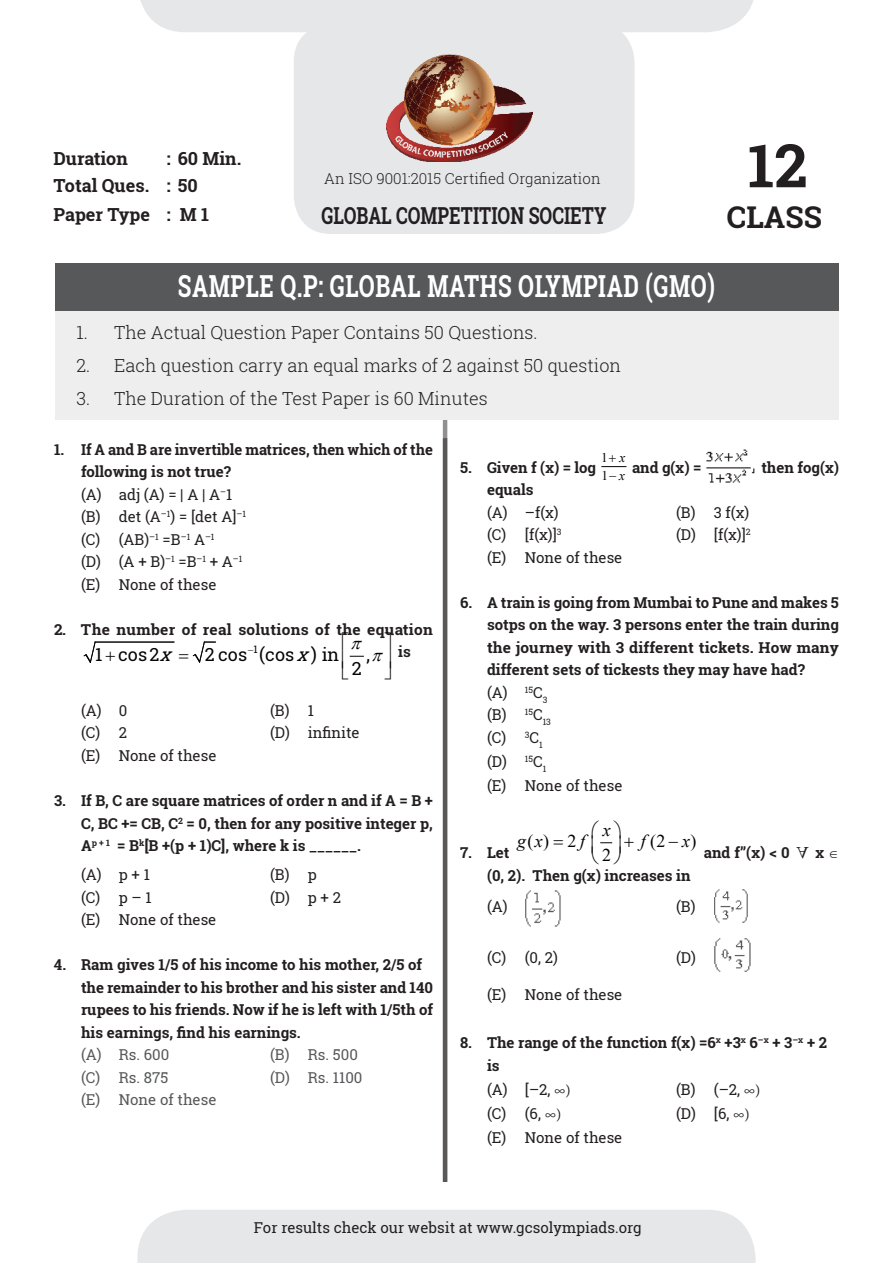
<style>
.page{position:relative;width:893px;height:1263px;background:#fff}
.page>*{position:absolute;margin:0;border:0;box-sizing:border-box;transform-origin:0 0}
.t1{font:700 60px "Roboto Slab";color:#231f20}
.t2{font:700 30.3px "Roboto Slab";letter-spacing:.025em;color:#fff;scale:.74 1}
.t3{font:700 30px "Roboto Slab";color:#231f20}
.t4{font:700 23.4px "Roboto Slab";color:#231f20;scale:.77 1}
.t5{font:300 18px "Roboto Slab";color:#231f20}
.t6{font:700 18px/27.5px "Roboto Slab";color:#231f20}
.t7{font:18px "Roboto Slab";letter-spacing:.005em;color:#040503}
.t8{font:18px "Times New Roman";color:#040503}
.t9{font:italic 18px "Times New Roman";color:#040503}
.t10{font:italic 18px "Roboto Slab";color:#040503}
.t11{font:700 15px/22.5px "Roboto Slab";color:#231f20}
.t12{font:15px/22.5px "Roboto Slab";color:#231f20}
.t13{font:15px "Roboto Slab";color:#57585a}
.t14{font:700 15px "Roboto Slab";letter-spacing:.02em;color:#231f20}
.t15{font:300 15px "Roboto Slab";color:#231f20}
.t16{font:13.35px/18.8px "Times New Roman";color:#040503}
.t17{font:italic 13.35px "Times New Roman";color:#040503}
.t18{font:10.35px "Roboto Slab";color:#040503}
.s1{font-weight:700}
.s2{font-style:italic}
.s3{font-weight:400}
.s4{font-family:"Minion Pro";font-weight:400}
.s5{font-family:"Minion Pro"}
</style>
<div class="page">
<div style="left:294px;top:24px;width:340px;height:210px;background:#e6e7e9;border-radius:38px"></div>
<div style="left:55px;top:263px;width:783px;height:52px;background:#57585a"></div>
<div style="left:137px;top:1210px;width:618px;height:53px;background:#e6e7e9"></div>
<div style="left:140px;top:0;width:613px;height:32px;background:#e6e7e9"></div>
<img style="left:387px;top:54px;width:146px;height:108px">
<img style="left:706px;top:449px;width:49px;height:34px">
<img style="left:525px;top:890px;width:36px;height:37px">
<img style="left:714px;top:889px;width:34px;height:34px">
<img style="left:714px;top:938px;width:37px;height:34px">
<hr style="left:443px;top:344px;width:4px;height:838px;background:#918f8f">
<hr style="left:443px;top:438px;width:4px;height:744px;background:#5a5757">
<div style="left:56px;top:312px;width:783px;height:108px;background:#eeeeef"></div>
<svg style="left:602px;top:466px;width:24px;height:1px"></svg>
<svg style="left:600px;top:842px;width:13px;height:2px"></svg>
<svg style="left:83px;top:641px;width:133px;height:22px"></svg>
<svg style="left:349px;top:655px;width:14px;height:2px"></svg>
<p class="t6" style="left:54px;top:145px;width:189px;text-indent:113px">: 60 Min.<br>Total Ques. : 50</p>
<p class="t6" style="left:54px;top:145px;width:76px">Duration</p>
<p class="t6" style="left:54px;top:200px;width:157px">Paper Type : M 1</p>
<p class="t15" style="left:324px;top:168px;width:278px">An ISO 9001:2015 Certified Organization</p>
<h3 class="t4" style="left:322px;top:199px;width:372px">global competition society</h3>
<h1 class="t1" style="left:748px;top:124px;width:61px">12</h1>
<h3 class="t3" style="left:727px;top:196px;width:96px">Class</h3>
<h2 class="t2" style="left:178px;top:266px;width:727px">sample q.p: Global maths Olympiad (GmO)</h2>
<p class="t5" style="left:76px;top:320px;width:463px">1. The Actual Question Paper Contains 50 Questions.</p>
<p class="t5" style="left:76px;top:353px;width:546px">2. Each question carry an equal marks of 2 against 50 question</p>
<p class="t5" style="left:76px;top:386px;width:413px">3. The Duration of the Test Paper is 60 Minutes</p>
<p class="t12" style="left:81px;top:438px;width:353px;text-indent:-27px"><span class="s1">1. If A and B are invertible matrices, then which of the following is not true?<br></span>(A) adj (A) = | A | A<sup>–</sup>1<br>(B) det (A<sup>–1</sup>) = [det A]<sup>–1<br></sup>(C) (AB)<sup>–1</sup> =B<sup>–1</sup> A<sup>–1<br></sup>(D) (A + B)<sup>–1</sup> =B<sup>–1</sup> + A<sup>–1<br></sup>(E) None of these</p>
<p class="t14" style="left:54px;top:619px;width:380px">2. The number of real solutions of the equation</p>
<p class="t18" style="left:248px;top:642px;width:11px">−1</p>
<p class="t10" style="left:296px;top:642px;width:20px">x</p>
<p class="t11" style="left:398px;top:641px;width:14px">is</p>
<p class="t7" style="left:95px;top:642px;width:84px">1 cos2<span class="s2">x</span></p>
<p class="t7" style="left:205px;top:642px;width:136px">2 cos (cos ) in</p>
<p class="t7" style="left:367px;top:642px;width:5px">,</p>
<p class="t7" style="left:352px;top:656px;width:11px">2</p>
<p class="t12" style="left:81px;top:699px;width:48px">(A) 0</p>
<p class="t12" style="left:270px;top:699px;width:45px">(B) 1</p>
<p class="t12" style="left:81px;top:722px;width:48px">(C) 2</p>
<p class="t12" style="left:270px;top:722px;width:91px">(D) infinite</p>
<p class="t12" style="left:81px;top:744px;width:137px">(E) None of these</p>
<p class="t11" style="left:81px;top:789px;width:353px;text-align:justify;text-indent:-27px">3. If B, C are square matrices of order n and if A = B + C, BC += CB, C<sup>2</sup> = 0, then for any positive integer p, A<sup>p</sup> <sup>+</sup> <sup>1</sup> = B<sup>k</sup>[B +(p + 1)C], where k is ______.</p>
<p class="t12" style="left:81px;top:863px;width:70px">(A) p + 1</p>
<p class="t12" style="left:270px;top:863px;width:48px">(B) p</p>
<p class="t12" style="left:81px;top:886px;width:72px">(C) p – 1</p>
<p class="t12" style="left:270px;top:886px;width:73px">(D) p + 2</p>
<p class="t12" style="left:81px;top:908px;width:137px">(E) None of these</p>
<p class="t11" style="left:81px;top:953px;width:353px;text-indent:-27px">4. Ram gives 1/5 of his income to his mother, 2/5 of the remainder to his brother and his sister and 140 rupees to his friends. Now if he is left with 1/5th of his earnings, find his earnings.</p>
<p class="t13" style="left:81px;top:1044px;width:90px">(A) Rs. 600</p>
<p class="t13" style="left:270px;top:1044px;width:89px">(B) Rs. 500</p>
<p class="t13" style="left:81px;top:1067px;width:89px">(C) Rs. 875</p>
<p class="t13" style="left:270px;top:1067px;width:94px">(D) Rs. 1100</p>
<p class="t13" style="left:81px;top:1089px;width:137px">(E) None of these</p>
<p class="t11" style="left:460px;top:456px;width:19px">5. G</p>
<p class="t11" style="left:497px;top:456px;width:101px">iven f (x) = log</p>
<p class="t16" style="left:601px;top:447px;width:25px">1<br>1−<span class="s2">x</span></p>
<p class="t17" style="left:619px;top:448px;width:7px">x</p>
<p class="t11" style="left:632px;top:456px;width:71px">and g(x) =</p>
<p class="t11" style="left:761px;top:456px;width:79px">then fog(x)</p>
<p class="t11" style="left:487px;top:478px;width:48px">equals</p>
<p class="t12" style="left:487px;top:501px;width:73px">(A) –f(x)</p>
<p class="t12" style="left:676px;top:501px;width:75px">(B) 3 f(x)</p>
<p class="t12" style="left:487px;top:523px;width:76px">(C) [f(x)]<sup>3</sup></p>
<p class="t12" style="left:676px;top:523px;width:76px">(D) [f(x)]<sup>2</sup></p>
<p class="t12" style="left:487px;top:546px;width:137px">(E) None of these</p>
<p class="t11" style="left:460px;top:591px;width:20px">6. A</p>
<p class="t11" style="left:487px;top:591px;width:353px;text-indent:14px">train is going from Mumbai to Pune and makes 5 sotps on the way. 3 persons enter the train during the journey with 3 different tickets. How many different sets of tickests they may have had?<br><span class="s3">(A)</span> <sup>15</sup><span class="s3">C</span><sub>3<br></sub><span class="s3">(B)</span> <sup>15</sup><span class="s3">C</span><sub>13<br></sub><span class="s3">(C)</span> <sup>3</sup><span class="s3">C</span><sub>1</sub></p>
<p class="t12" style="left:487px;top:749px;width:137px;line-height:24px">(D) <sup>15</sup>C<sub>1<br></sub>(E) None of these</p>
<p class="t9" style="left:603px;top:817px;width:9px">x</p>
<p class="t8" style="left:527px;top:828px;width:59px">( ) 2<span class="s2">f</span></p>
<p class="t8" style="left:641px;top:828px;width:57px"><span class="s2">f</span>(2−<span class="s2">x</span>)</p>
<p class="t8" style="left:602px;top:842px;width:10px">2</p>
<p class="t9" style="left:517px;top:829px;width:27px">g x</p>
<p class="t11" style="left:460px;top:841px;width:51px">7. Let</p>
<p class="t11" style="left:704px;top:841px;width:87px">and f’’(x) &lt; 0</p>
<p class="t11" style="left:815px;top:841px;width:25px">x ∈</p>
<p class="t11" style="left:487px;top:864px;width:205px">(0, 2). Then g(x) increases in</p>
<p class="t12" style="left:487px;top:895px;width:22px">(A)</p>
<p class="t12" style="left:676px;top:895px;width:21px">(B)</p>
<p class="t12" style="left:487px;top:946px;width:72px">(C) (0, 2)</p>
<p class="t12" style="left:676px;top:946px;width:22px">(D)</p>
<p class="t12" style="left:487px;top:983px;width:137px">(E) None of these</p>
<p class="t11" style="left:487px;top:1030px;width:342px;line-height:23.7px;text-indent:-27px">8. The range of the function f(x) =6<sup>x</sup> +3<sup>x</sup> 6<sup>–x</sup> + 3<sup>–x</sup> + 2 is<br><span class="s3">(A) [–2,</span> <span class="s4">∞)</span></p>
<p class="t12" style="left:676px;top:1078px;width:86px">(B) (–2, <span class="s5">∞)</span></p>
<p class="t12" style="left:487px;top:1102px;width:76px">(C) (6, <span class="s5">∞)</span></p>
<p class="t12" style="left:676px;top:1102px;width:75px">(D) [6, <span class="s5">∞)</span></p>
<p class="t12" style="left:487px;top:1126px;width:137px">(E) None of these</p>
<p class="t12" style="left:254px;top:1216px;width:389px">For results check our websit at www.gcsolympiads.org</p>
</div>
